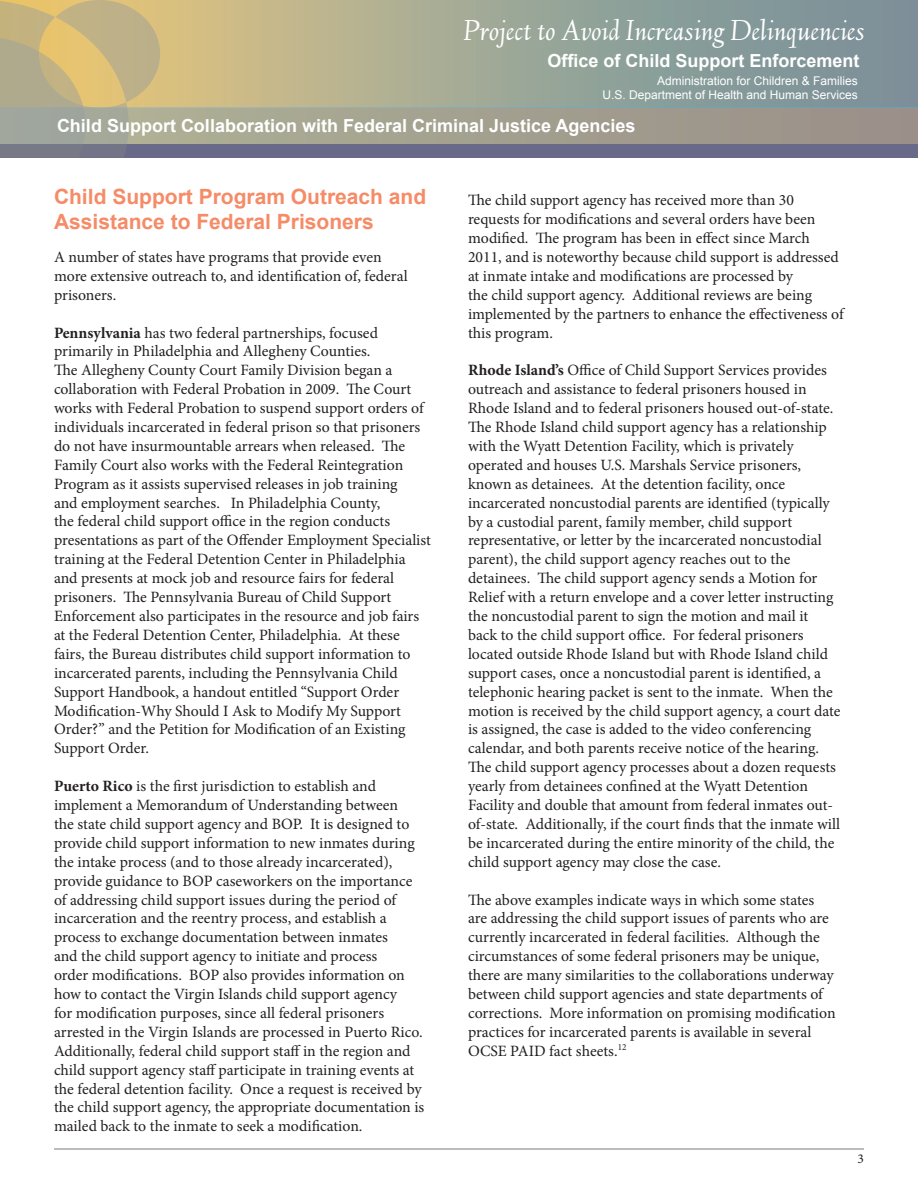
<style>
.page{position:relative;width:918px;height:1188px;background:#fff}
.page>*{position:absolute;margin:0;border:0;box-sizing:border-box;transform-origin:0 0}
.t1{font:italic 30px "Linden Hill";color:#fff}
.Heading{font:700 21px/25.2px "Arial";color:#f58b67}
.t2{font:700 18px "Arial";color:#fff}
.body_text{font:15.75px/18.9px "Minion Pro";color:#231f20}
.t3{font:13.5px "Minion Pro";color:#231f20}
.t4{font:12px/14.4px "Arial";color:#fff;text-align:right}
.s1{font-weight:700}
</style>
<div class="page">
<div style="left:0;top:143px;width:918px;height:15px;background:#696a8a"></div>
<svg style="left:0;top:143px;width:160px;height:15px"></svg>
<svg style="left:0;top:0;width:918px;height:143px;background:#a5a790"></svg>
<hr style="left:54px;top:1149px;width:810px;height:1px;background:#787a7d">
<h1 class="t1" style="left:463px;top:14px;width:403px">Project to Avoid Increasing Delinquencies</h1>
<p class="t4" style="left:603px;top:74px;width:257px">Administration for Children &amp; Families<br>U.S. Department of Health and Human Services</p>
<p class="t2" style="left:548px;top:49px;width:314px">Office of Child Support Enforcement</p>
<p class="t2" style="left:57px;top:113px;width:580px">Child Support Collaboration with Federal Criminal Justice Agencies</p>
<p class="Heading" style="left:54px;top:185px;width:374px">Child Support Program Outreach and<br>Assistance to Federal Prisoners</p>
<p class="body_text" style="left:54px;top:247px;width:355px">A number of states have programs that provide even more extensive outreach to, and identification of, federal prisoners.</p>
<p class="body_text" style="left:54px;top:323px;width:378px"><span class="s1">Pennsylvania</span> has two federal partnerships, focused primarily in Philadelphia and Allegheny Counties.<br>The Allegheny County Court Family Division began a collaboration with Federal Probation in 2009. The Court works with Federal Probation to suspend support orders of individuals incarcerated in federal prison so that prisoners do not have insurmountable arrears when released. The Family Court also works with the Federal Reintegration Program as it assists supervised releases in job training<br>and employment searches. In Philadelphia County,<br>the federal child support office in the region conducts presentations as part of the Offender Employment Specialist training at the Federal Detention Center in Philadelphia and presents at mock job and resource fairs for federal prisoners. The Pennsylvania Bureau of Child Support Enforcement also participates in the resource and job fairs at the Federal Detention Center, Philadelphia. At these fairs, the Bureau distributes child support information to incarcerated parents, including the Pennsylvania Child Support Handbook, a handout entitled “Support Order Modification-Why Should I Ask to Modify My Support Order?” and the Petition for Modification of an Existing Support Order.</p>
<p class="body_text" style="left:54px;top:777px;width:372px"><span class="s1">Puerto Rico</span> is the first jurisdiction to establish and implement a Memorandum of Understanding between<br>the state child support agency and BOP. It is designed to provide child support information to new inmates during the intake process (and to those already incarcerated), provide guidance to BOP caseworkers on the importance of addressing child support issues during the period of incarceration and the reentry process, and establish a process to exchange documentation between inmates<br>and the child support agency to initiate and process<br>order modifications. BOP also provides information on how to contact the Virgin Islands child support agency<br>for modification purposes, since all federal prisoners arrested in the Virgin Islands are processed in Puerto Rico.<br>Additionally, federal child support staff in the region and child support agency staff participate in training events at the federal detention facility. Once a request is received by the child support agency, the appropriate documentation is mailed back to the inmate to seek a modification.</p>
<p class="body_text" style="left:468px;top:191px;width:377px">The child support agency has received more than 30 requests for modifications and several orders have been modified. The program has been in effect since March 2011, and is noteworthy because child support is addressed at inmate intake and modifications are processed by<br>the child support agency. Additional reviews are being implemented by the partners to enhance the effectiveness of this program.</p>
<p class="body_text" style="left:468px;top:361px;width:374px"><span class="s1">Rhode Island’s</span> Office of Child Support Services provides outreach and assistance to federal prisoners housed in Rhode Island and to federal prisoners housed out-of-state.<br>The Rhode Island child support agency has a relationship with the Wyatt Detention Facility, which is privately operated and houses U.S. Marshals Service prisoners, known as detainees. At the detention facility, once incarcerated noncustodial parents are identified (typically by a custodial parent, family member, child support representative, or letter by the incarcerated noncustodial parent), the child support agency reaches out to the detainees. The child support agency sends a Motion for Relief with a return envelope and a cover letter instructing the noncustodial parent to sign the motion and mail it back to the child support office. For federal prisoners located outside Rhode Island but with Rhode Island child support cases, once a noncustodial parent is identified, a telephonic hearing packet is sent to the inmate. When the motion is received by the child support agency, a court date is assigned, the case is added to the video conferencing calendar, and both parents receive notice of the hearing.<br>The child support agency processes about a dozen requests yearly from detainees confined at the Wyatt Detention Facility and double that amount from federal inmates out&shy;of-state. Additionally, if the court finds that the inmate will be incarcerated during the entire minority of the child, the child support agency may close the case.</p>
<p class="body_text" style="left:468px;top:890px;width:369px">The above examples indicate ways in which some states are addressing the child support issues of parents who are currently incarcerated in federal facilities. Although the circumstances of some federal prisoners may be unique, there are many similarities to the collaborations underway between child support agencies and state departments of corrections. More information on promising modification practices for incarcerated parents is available in several OCSE PAID fact sheets.<sup>12</sup></p>
<p class="t3" style="left:858px;top:1150px;width:8px">3</p>
</div>
